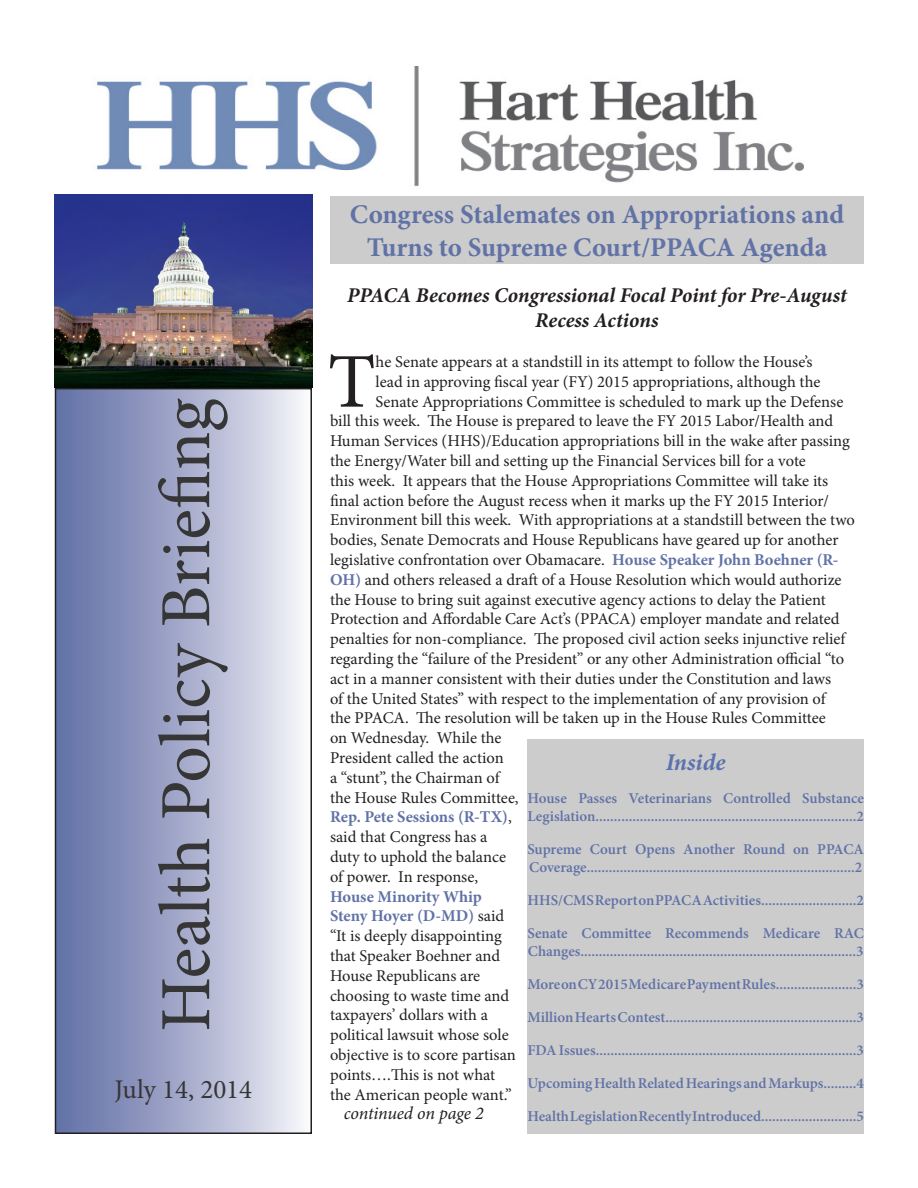
<style>
.page{position:relative;width:918px;height:1188px;background:#fff}
.page>*{position:absolute;margin:0;border:0;box-sizing:border-box;transform-origin:0 0}
.Paragraph_Style_1{font:77.4px "Minion Pro";color:#231f20}
.t1{font:72px "Minion Pro";color:#363636}
.t2{font:700 27px/32.4px "Minion Pro";letter-spacing:-.005em;color:#6172a6;text-align:center}
.t3{font:27px "Minion Pro";color:#363636}
.t4{font:italic 700 24px "Minion Pro";letter-spacing:.005em;color:#5c72ae}
.t5{font:italic 700 21px/25.2px "Minion Pro";letter-spacing:-.005em;color:#231f20;text-align:center}
.t6{font:italic 18px "Minion Pro";letter-spacing:-.01em;color:#231f20}
.Paragraph_Style_1-2{font:16.5px "Minion Pro";letter-spacing:-.005em;color:#231f20}
.Paragraph_Style_1-3{font:700 16.5px "Minion Pro";letter-spacing:-.005em;color:#6172a6}
.t7{font:600 15px/18px "Minion Pro";color:#6172a6}
.s1{font-weight:700;color:#6172a6}
.s2{font-weight:400;color:#231f20}
</style>
<div class="page">
<img style="left:54px;top:194px;width:258px;height:194px">
<div style="left:56px;top:389px;width:255px;height:744px;background:linear-gradient(to right,#5c6aa3,#f4f3f8)"></div>
<div style="left:55px;top:388px;width:257px;height:746px;border:2px solid #231f20"></div>
<div style="left:330px;top:196px;width:534px;height:67px;background:#ccc"></div>
<div style="left:527px;top:740px;width:337px;height:394px;background:#ccc"></div>
<img style="left:97px;top:66px;width:707px;height:121px">
<p class="t1" style="left:138px;top:1032px;width:635px;rotate:-90deg">Health Policy Briefing</p>
<p class="t3" style="left:115px;top:1071px;width:139px">July 14, 2014</p>
<p class="t2" style="left:350px;top:198px;width:496px">Congress Stalemates on Appropriations and<br>Turns to Supreme Court/PPACA Agenda</p>
<p class="t5" style="left:347px;top:283px;width:501px">PPACA Becomes Congressional Focal Point for Pre-August<br>Recess Actions</p>
<p class="Paragraph_Style_1" style="left:328px;top:330px;width:49px">T</p>
<p class="Paragraph_Style_1-2" style="left:376px;top:351px;width:439px">he Senate appears at a standstill in its attempt to follow the House’s</p>
<p class="Paragraph_Style_1-2" style="left:376px;top:371px;width:446px">lead in approving fiscal year (FY) 2015 appropriations, although the</p>
<p class="Paragraph_Style_1-2" style="left:376px;top:390px;width:469px">Senate Appropriations Committee is scheduled to mark up the Defense</p>
<p class="Paragraph_Style_1-2" style="left:330px;top:410px;width:505px">bill this week. The House is prepared to leave the FY 2015 Labor/Health and</p>
<p class="Paragraph_Style_1-2" style="left:330px;top:430px;width:521px">Human Services (HHS)/Education appropriations bill in the wake after passing</p>
<p class="Paragraph_Style_1-2" style="left:330px;top:450px;width:477px">the Energy/Water bill and setting up the Financial Services bill for a vote</p>
<p class="Paragraph_Style_1-2" style="left:330px;top:470px;width:500px">this week. It appears that the House Appropriations Committee will take its</p>
<p class="Paragraph_Style_1-2" style="left:330px;top:489px;width:501px">final action before the August recess when it marks up the FY 2015 Interior/</p>
<p class="Paragraph_Style_1-2" style="left:330px;top:509px;width:526px">Environment bill this week. With appropriations at a standstill between the two</p>
<p class="Paragraph_Style_1-2" style="left:330px;top:529px;width:510px">bodies, Senate Democrats and House Republicans have geared up for another</p>
<p class="Paragraph_Style_1-2" style="left:330px;top:549px;width:510px">legislative confrontation over Obamacare. <span class="s1">House Speaker John Boehner (R-</span></p>
<p class="Paragraph_Style_1-2" style="left:330px;top:569px;width:513px"><span class="s1">OH)</span> and others released a draft of a House Resolution which would authorize</p>
<p class="Paragraph_Style_1-2" style="left:330px;top:588px;width:498px">the House to bring suit against executive agency actions to delay the Patient</p>
<p class="Paragraph_Style_1-2" style="left:330px;top:608px;width:511px">Protection and Affordable Care Act’s (PPACA) employer mandate and related</p>
<p class="Paragraph_Style_1-2" style="left:330px;top:628px;width:517px">penalties for non-compliance. The proposed civil action seeks injunctive relief</p>
<p class="Paragraph_Style_1-2" style="left:330px;top:648px;width:516px">regarding the “failure of the President” or any other Administration official “to</p>
<p class="Paragraph_Style_1-2" style="left:330px;top:668px;width:503px">act in a manner consistent with their duties under the Constitution and laws</p>
<p class="Paragraph_Style_1-2" style="left:330px;top:687px;width:497px">of the United States” with respect to the implementation of any provision of</p>
<p class="Paragraph_Style_1-2" style="left:330px;top:707px;width:497px">the PPACA. The resolution will be taken up in the House Rules Committee</p>
<p class="Paragraph_Style_1-2" style="left:330px;top:727px;width:173px">on Wednesday. While the</p>
<p class="Paragraph_Style_1-2" style="left:330px;top:747px;width:175px">President called the action</p>
<p class="Paragraph_Style_1-2" style="left:330px;top:767px;width:171px">a “stunt”, the Chairman of</p>
<p class="Paragraph_Style_1-2" style="left:330px;top:786px;width:190px">the House Rules Committee,</p>
<p class="Paragraph_Style_1-3" style="left:330px;top:806px;width:183px">Rep. Pete Sessions (R-TX)<span class="s2">,</span></p>
<p class="Paragraph_Style_1-2" style="left:330px;top:826px;width:159px">said that Congress has a</p>
<p class="Paragraph_Style_1-2" style="left:330px;top:846px;width:178px">duty to uphold the balance</p>
<p class="Paragraph_Style_1-2" style="left:330px;top:866px;width:150px">of power. In response,</p>
<p class="Paragraph_Style_1-3" style="left:330px;top:885px;width:154px">House Minority Whip</p>
<p class="Paragraph_Style_1-3" style="left:330px;top:905px;width:176px">Steny Hoyer (D-MD) <span class="s2">said</span></p>
<p class="Paragraph_Style_1-2" style="left:330px;top:925px;width:173px">“It is deeply disappointing</p>
<p class="Paragraph_Style_1-2" style="left:330px;top:945px;width:172px">that Speaker Boehner and</p>
<p class="Paragraph_Style_1-2" style="left:330px;top:965px;width:152px">House Republicans are</p>
<p class="Paragraph_Style_1-2" style="left:330px;top:984px;width:181px">choosing to waste time and</p>
<p class="Paragraph_Style_1-2" style="left:330px;top:1004px;width:160px">taxpayers’ dollars with a</p>
<p class="Paragraph_Style_1-2" style="left:330px;top:1024px;width:180px">political lawsuit whose sole</p>
<p class="Paragraph_Style_1-2" style="left:330px;top:1044px;width:187px">objective is to score partisan</p>
<p class="Paragraph_Style_1-2" style="left:330px;top:1064px;width:167px">points….This is not what</p>
<p class="Paragraph_Style_1-2" style="left:330px;top:1083px;width:183px">the American people want.”</p>
<p class="t6" style="left:344px;top:1101px;width:142px">continued on page 2</p>
<p class="t4" style="left:666px;top:745px;width:61px">Inside</p>
<p class="t7" style="left:527px;top:789px;width:338px">House Passes Veterinarians Controlled Substance<br>Legislation.......................................................................2</p>
<p class="t7" style="left:527px;top:840px;width:338px">Supreme Court Opens Another Round on PPACA<br>Coverage.........................................................................2</p>
<p class="t7" style="left:527px;top:891px;width:338px">HHS/CMS Report on PPACA Activities..........................2</p>
<p class="t7" style="left:527px;top:924px;width:338px">Senate Committee Recommends Medicare RAC<br>Changes...........................................................................3</p>
<p class="t7" style="left:527px;top:975px;width:338px">More on CY 2015 Medicare Payment Rules......................3</p>
<p class="t7" style="left:527px;top:1008px;width:338px">Million Hearts Contest....................................................3</p>
<p class="t7" style="left:527px;top:1041px;width:338px">FDA Issues.......................................................................3</p>
<p class="t7" style="left:527px;top:1074px;width:338px">Upcoming Health Related Hearings and Markups.........4</p>
<p class="t7" style="left:527px;top:1107px;width:338px">Health Legislation Recently Introduced..........................5</p>
</div>
